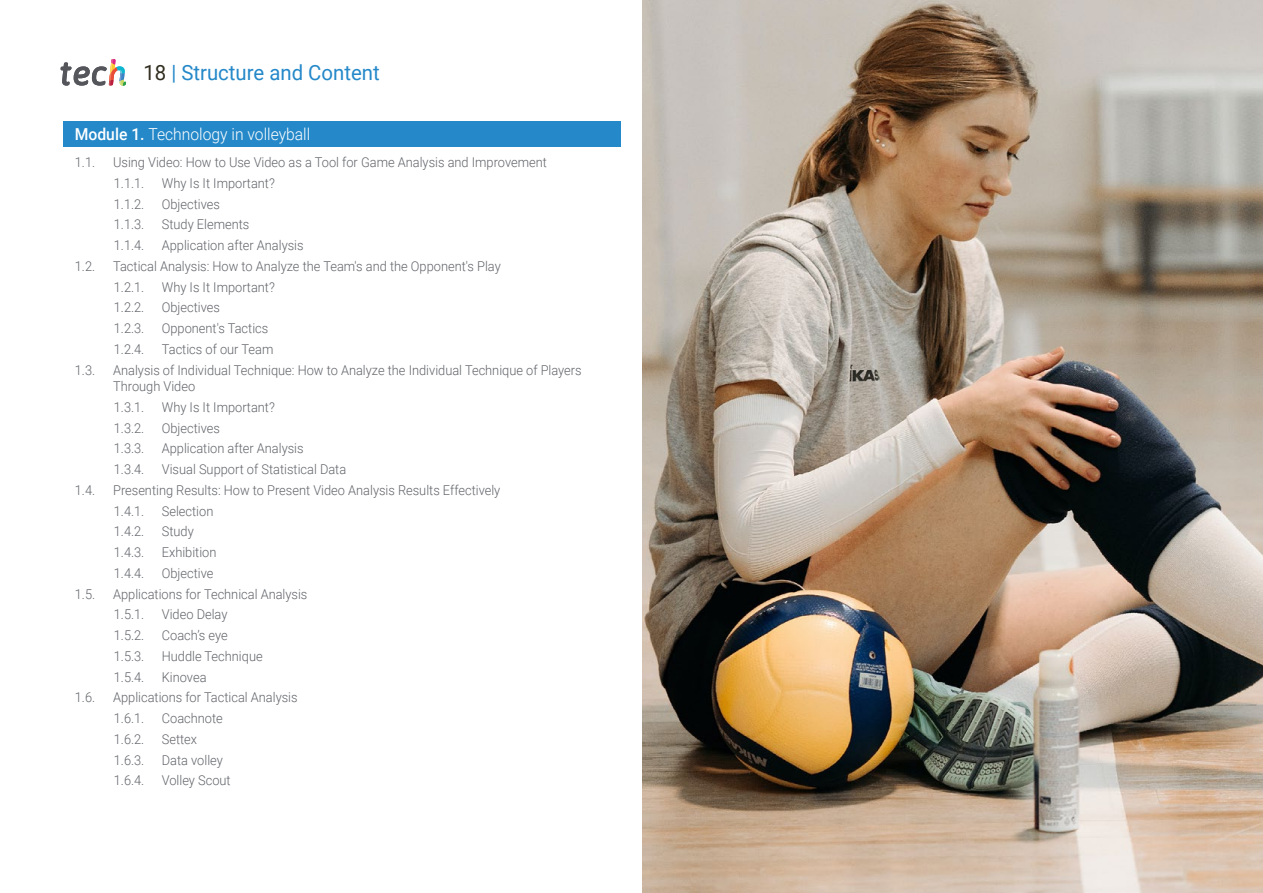
<style>
.page{position:relative;width:1263px;height:893px;background:#fff}
.page>*{position:absolute;margin:0;border:0;box-sizing:border-box;transform-origin:0 0}
.t1{font:21px "Roboto";color:#2488c9}
.t2{font:300 16.5px "Roboto";color:#fff;scale:.95 1}
.t3{font:300 13.5px/20.7px "Roboto";color:#61646a;scale:.95 1}
.s1{color:#312e20}
.s2{font-weight:500}
</style>
<div class="page">
<img style="left:642px;top:0;width:621px;height:893px">
<div style="left:64px;top:121px;width:557px;height:25px;background:#2488c9"></div>
<svg style="left:61px;top:59px;width:65px;height:27px"></svg>
<h1 class="t1" style="left:144px;top:57px;width:238px"><span class="s1">18</span> | Structure and Content</h1>
<p class="t2" style="left:75px;top:123px;width:249px"><span class="s2">Module 1.</span> Technology in volleyball</p>
<p class="t3" style="left:75px;top:151px;width:23px">1.1.</p>
<p class="t3" style="left:113px;top:151px;width:458px">Using Video: How to Use Video as a Tool for Game Analysis and Improvement<br>1.1.1.</p>
<p class="t3" style="left:162px;top:172px;width:121px">Why Is It Important?</p>
<p class="t3" style="left:114px;top:193px;width:34px">1.1.2.</p>
<p class="t3" style="left:162px;top:193px;width:63px">Objectives</p>
<p class="t3" style="left:114px;top:214px;width:34px">1.1.3.</p>
<p class="t3" style="left:162px;top:214px;width:94px">Study Elements</p>
<p class="t3" style="left:114px;top:234px;width:34px">1.1.4.</p>
<p class="t3" style="left:162px;top:234px;width:151px">Application after Analysis</p>
<p class="t3" style="left:75px;top:255px;width:23px">1.2.</p>
<p class="t3" style="left:113px;top:255px;width:410px">Tactical Analysis: How to Analyze the Team's and the Opponent's Play<br>1.2.1.</p>
<p class="t3" style="left:162px;top:276px;width:121px">Why Is It Important?</p>
<p class="t3" style="left:114px;top:297px;width:34px">1.2.2.</p>
<p class="t3" style="left:162px;top:297px;width:63px">Objectives</p>
<p class="t3" style="left:114px;top:317px;width:34px">1.2.3.</p>
<p class="t3" style="left:162px;top:317px;width:114px">Opponent's Tactics</p>
<p class="t3" style="left:114px;top:338px;width:34px">1.2.4.</p>
<p class="t3" style="left:162px;top:338px;width:119px">Tactics of our Team</p>
<p class="t3" style="left:75px;top:359px;width:23px">1.3.</p>
<p class="t3" style="left:113px;top:361px;width:495px;line-height:16.5px">Analysis of Individual Technique: How to Analyze the Individual Technique of Players<br>Through Video</p>
<p class="t3" style="left:114px;top:396px;width:34px">1.3.1.</p>
<p class="t3" style="left:162px;top:396px;width:121px">Why Is It Important?</p>
<p class="t3" style="left:114px;top:417px;width:34px">1.3.2.</p>
<p class="t3" style="left:162px;top:417px;width:63px">Objectives</p>
<p class="t3" style="left:114px;top:438px;width:34px">1.3.3.</p>
<p class="t3" style="left:162px;top:438px;width:151px">Application after Analysis</p>
<p class="t3" style="left:114px;top:458px;width:34px">1.3.4.</p>
<p class="t3" style="left:162px;top:458px;width:196px">Visual Support of Statistical Data</p>
<p class="t3" style="left:75px;top:479px;width:23px">1.4.</p>
<p class="t3" style="left:113px;top:479px;width:409px">Presenting Results: How to Present Video Analysis Results Effectively<br>1.4.1.</p>
<p class="t3" style="left:162px;top:500px;width:56px">Selection</p>
<p class="t3" style="left:114px;top:521px;width:34px">1.4.2.</p>
<p class="t3" style="left:162px;top:521px;width:35px">Study</p>
<p class="t3" style="left:114px;top:541px;width:34px">1.4.3.</p>
<p class="t3" style="left:162px;top:541px;width:59px">Exhibition</p>
<p class="t3" style="left:114px;top:562px;width:34px">1.4.4.</p>
<p class="t3" style="left:162px;top:562px;width:56px">Objective</p>
<p class="t3" style="left:75px;top:583px;width:23px">1.5.</p>
<p class="t3" style="left:113px;top:583px;width:206px">Applications for Technical Analysis<br>1.5.1.</p>
<p class="t3" style="left:162px;top:604px;width:71px">Video Delay</p>
<p class="t3" style="left:114px;top:624px;width:34px">1.5.2.</p>
<p class="t3" style="left:162px;top:624px;width:71px">Coach’s eye</p>
<p class="t3" style="left:114px;top:645px;width:34px">1.5.3.</p>
<p class="t3" style="left:162px;top:645px;width:108px">Huddle Technique</p>
<p class="t3" style="left:114px;top:666px;width:34px">1.5.4.</p>
<p class="t3" style="left:162px;top:666px;width:49px">Kinovea</p>
<p class="t3" style="left:75px;top:687px;width:23px">1.6.</p>
<p class="t3" style="left:113px;top:687px;width:196px">Applications for Tactical Analysis<br>1.6.1.</p>
<p class="t3" style="left:162px;top:707px;width:66px">Coachnote</p>
<p class="t3" style="left:114px;top:728px;width:34px">1.6.2.</p>
<p class="t3" style="left:162px;top:728px;width:39px">Settex</p>
<p class="t3" style="left:114px;top:749px;width:34px">1.6.3.</p>
<p class="t3" style="left:162px;top:749px;width:66px">Data volley</p>
<p class="t3" style="left:114px;top:770px;width:34px">1.6.4.</p>
<p class="t3" style="left:162px;top:770px;width:74px">Volley Scout</p>
</div>
